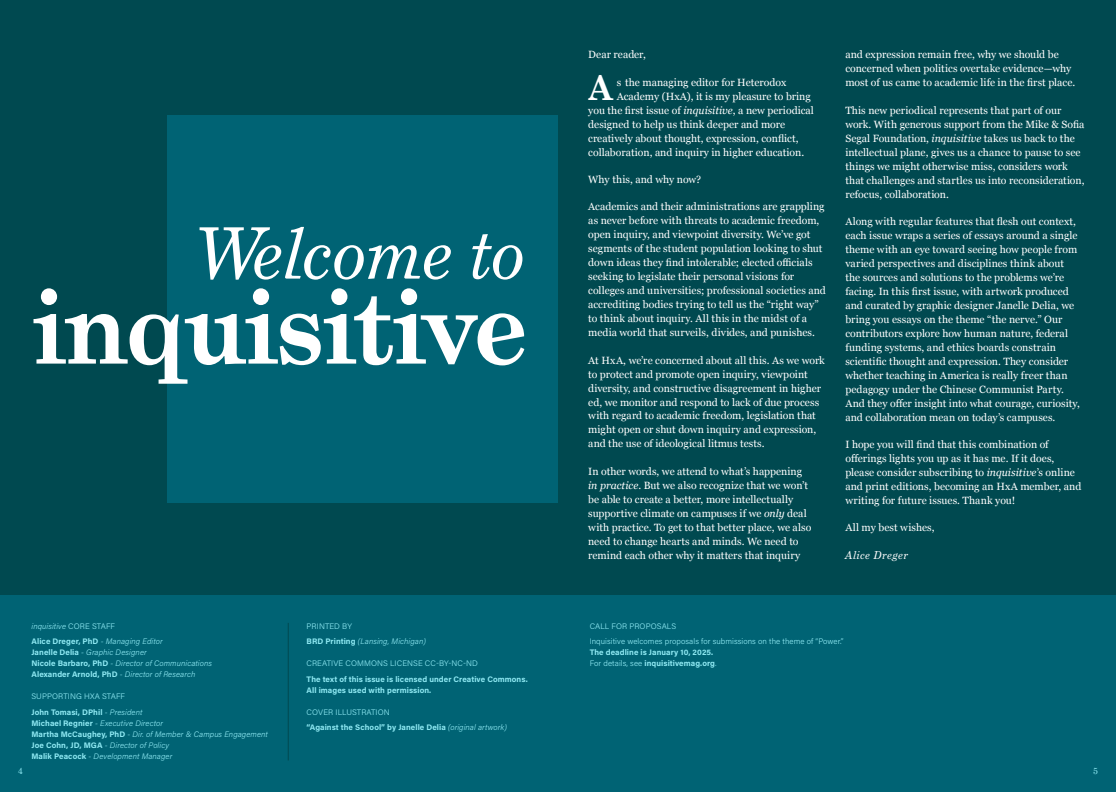
<style>
.page{position:relative;width:1116px;height:792px;background:#fff}
.page>*{position:absolute;margin:0;border:0;box-sizing:border-box;transform-origin:0 0}
.t1{font:700 34.2px "Grad";color:#fff}
.t2{font:italic 11px "Grad";letter-spacing:.05em;color:#fff}
.t3{font:10.5px/14px "Georgia";color:#fff}
.t4{font:9px "Grad";color:#90eaf4}
.t5{font:italic 300 8px/11px "Acumin Pro";letter-spacing:.01em;color:#90eaf4}
.t6{font:700 8px/11px "Acumin Pro";letter-spacing:.01em;color:#90eaf4}
.t7{font:300 8px/15.5px "Acumin Pro";letter-spacing:.01em;color:#90eaf4}
.s1{font-style:normal}
.s2{font-weight:700;font-style:normal}
.s3{font-weight:700}
.s4{font-style:italic}
.s5{font-weight:300}
.s6{font-weight:300;font-style:italic}
</style>
<div class="page">
<div style="left:0;top:0;width:1116px;height:595px;background:#004950"></div>
<div style="left:168px;top:115px;width:390px;height:388px;background:#006374"></div>
<div style="left:0;top:595px;width:1116px;height:197px;background:#006374"></div>
<hr style="left:288px;top:623px;width:1px;height:137px;background:#004950">
<svg style="left:34px;top:288px;width:490px;height:96px"></svg>
<svg style="left:200px;top:227px;width:322px;height:53px"></svg>
<p class="t5" style="left:32px;top:618px;width:133px;line-height:15.5px">inquisitive <span class="s1">CORE STAFF<br></span><span class="s2">Alice Dreger, PhD</span> - Managing Editor</p>
<p class="t5" style="left:32px;top:647px;width:182px"><span class="s2">Janelle Delia</span> - Graphic Designer<br><span class="s2">Nicole Barbaro, PhD</span> - Director of Communications<br><span class="s2">Alexander Arnold, PhD</span> - Director of Research</p>
<p class="t7" style="left:32px;top:688px;width:112px">SUPPORTING HXA STAFF<br><span class="s3">John Tomasi, DPhil</span> <span class="s4">- President</span></p>
<p class="t5" style="left:32px;top:717px;width:238px"><span class="s2">Michael Regnier</span> - Executive Director<br><span class="s2">Martha McCaughey, PhD</span> - Dir. of Member &amp; Campus Engagement <span class="s2">Joe Cohn, JD, MGA</span> - Director of Policy<br><span class="s2">Malik Peacock</span> - Development Manager</p>
<p class="t5" style="left:307px;top:618px;width:121px;line-height:15.5px"><span class="s1">PRINTED BY<br></span><span class="s2">BRD Printing</span> (Lansing, Michigan)</p>
<p class="t7" style="left:307px;top:655px;width:173px">CREATIVE COMMONS LICENSE CC-BY-NC-ND</p>
<p class="t6" style="left:307px;top:673px;width:223px">The text of this issue is licensed under Creative Commons.<br>All images used with permission.</p>
<p class="t6" style="left:307px;top:704px;width:202px;line-height:15.5px"><span class="s5">COVER ILLUSTRATION<br></span>“Against the School” by Janelle Delia <span class="s6">(original artwork)</span></p>
<p class="t3" style="left:588px;top:47px;width:59px">Dear reader,</p>
<h1 class="t1" style="left:588px;top:66px;width:25px">A</h1>
<p class="t3" style="left:617px;top:75px;width:171px">s the managing editor for Heterodox</p>
<p class="t3" style="left:617px;top:89px;width:196px">Academy (HxA), it is my pleasure to bring</p>
<p class="t3" style="left:588px;top:103px;width:227px">you the first issue of <span class="s4">inquisitive</span>, a new periodical</p>
<p class="t3" style="left:588px;top:117px;width:199px">designed to help us think deeper and more</p>
<p class="t3" style="left:588px;top:131px;width:212px">creatively about thought, expression, conflict,</p>
<p class="t3" style="left:588px;top:145px;width:218px">collaboration, and inquiry in higher education.</p>
<p class="t3" style="left:588px;top:172px;width:115px">Why this, and why now?</p>
<p class="t3" style="left:588px;top:199px;width:239px">Academics and their administrations are grappling as never before with threats to academic freedom, open inquiry, and viewpoint diversity. We’ve got segments of the student population looking to shut down ideas they find intolerable; elected officials seeking to legislate their personal visions for colleges and universities; professional societies and accrediting bodies trying to tell us the “right way” to think about inquiry. All this in the midst of a media world that surveils, divides, and punishes.</p>
<p class="t3" style="left:588px;top:352px;width:238px">At HxA, we’re concerned about all this. As we work to protect and promote open inquiry, viewpoint diversity, and constructive disagreement in higher ed, we monitor and respond to lack of due process with regard to academic freedom, legislation that might open or shut down inquiry and expression, and the use of ideological litmus tests.</p>
<p class="t3" style="left:588px;top:464px;width:225px">In other words, we attend to what’s happening <span class="s4">in practice</span>. But we also recognize that we won’t be able to create a better, more intellectually supportive climate on campuses if we <span class="s4">only</span> deal with practice. To get to that better place, we also need to change hearts and minds. We need to remind each other why it matters that inquiry</p>
<p class="t3" style="left:845px;top:47px;width:231px">and expression remain free, why we should be concerned when politics overtake evidence—why most of us came to academic life in the first place.</p>
<p class="t3" style="left:845px;top:103px;width:241px">This new periodical represents that part of our work. With generous support from the Mike &amp; Sofia Segal Foundation, <span class="s4">inquisitive</span> takes us back to the intellectual plane, gives us a chance to pause to see things we might otherwise miss, considers work that challenges and startles us into reconsideration, refocus, collaboration.</p>
<p class="t3" style="left:845px;top:214px;width:236px">Along with regular features that flesh out context, each issue wraps a series of essays around a single theme with an eye toward seeing how people from varied perspectives and disciplines think about the sources and solutions to the problems we’re facing. In this first issue, with artwork produced and curated by graphic designer Janelle Delia, we bring you essays on the theme “the nerve.” Our contributors explore how human nature, federal funding systems, and ethics boards constrain scientific thought and expression. They consider whether teaching in America is really freer than pedagogy under the Chinese Communist Party.<br>And they offer insight into what courage, curiosity, and collaboration mean on today’s campuses.</p>
<p class="t3" style="left:845px;top:437px;width:238px">I hope you will find that this combination of offerings lights you up as it has me. If it does, please consider subscribing to <span class="s4">inquisitive</span>’s online and print editions, becoming an HxA member, and writing for future issues. Thank you!</p>
<p class="t3" style="left:845px;top:520px;width:91px">All my best wishes,</p>
<p class="t2" style="left:845px;top:548px;width:64px">Alice Dreger</p>
<p class="t7" style="left:590px;top:618px;width:255px">CALL FOR PROPOSALS<br>Inquisitive welcomes proposals for submissions on the theme of “Power.”</p>
<p class="t6" style="left:590px;top:647px;width:128px">The deadline is January 10, 2025.<br><span class="s5">For details, see</span> inquisitivemag.org<span class="s5">.</span></p>
<p class="t4" style="left:18px;top:765px;width:6px">4</p>
<p class="t4" style="left:1094px;top:765px;width:6px">5</p>
</div>
